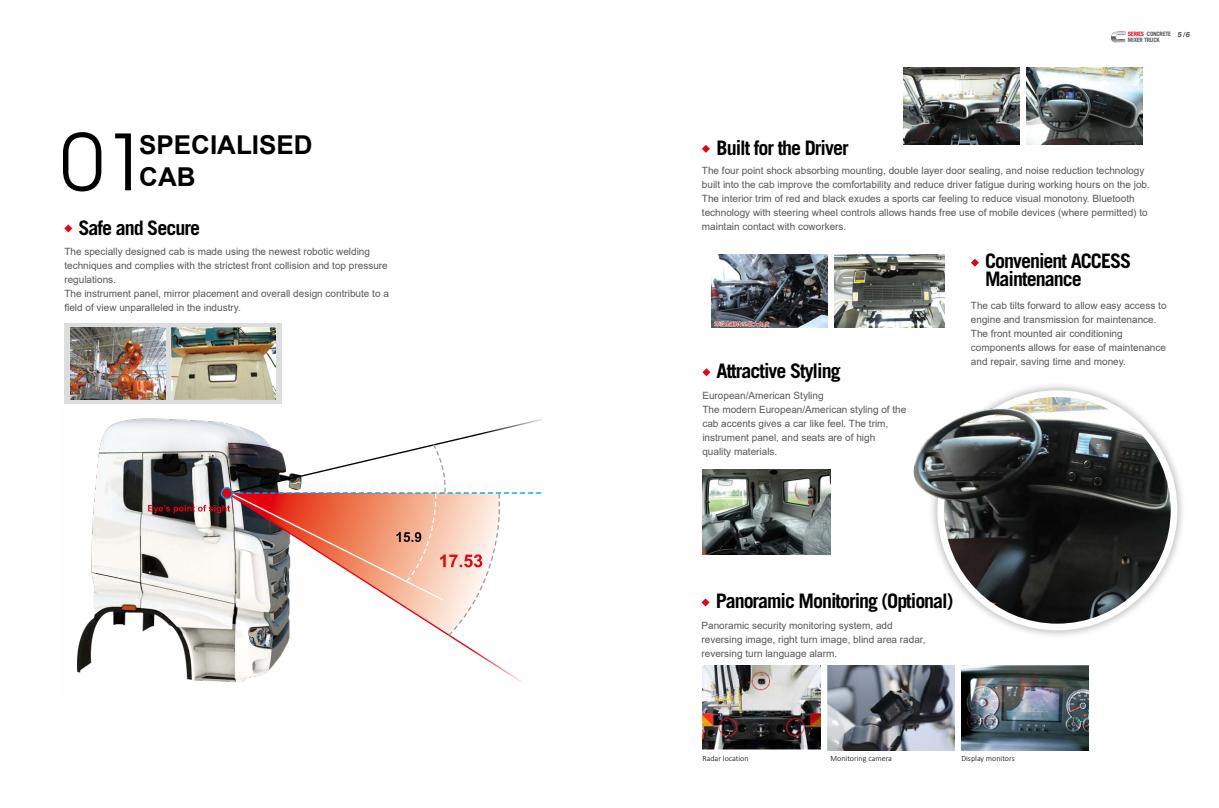
<style>
.page{position:relative;width:1219px;height:808px;background:#fff}
.page>*{position:absolute;margin:0;border:0;box-sizing:border-box;transform-origin:0 0}
.t1{font:700 26px/31.2px "Arial";color:#000}
.t2{font:700 20px/18px "Trade Gothic LT Std";letter-spacing:-.05em;color:#000}
.t3{font:10px/14px "Arial";color:#595757}
.t4{font:300 8px "Calibri";color:#000}
.t5{font:7px "Arial";color:#000}
.t6{font:700 6px/6px "Trade Gothic LT Std";letter-spacing:-.04em;color:#595757}
.s1{color:#e60012}
.s2{font-family:"Arial";font-weight:400;font-size:7px;color:#000}
</style>
<div class="page">
<svg style="left:1111px;top:31px;width:15px;height:11px"></svg>
<svg style="left:63px;top:132px;width:68px;height:59px"></svg>
<img style="left:77px;top:418px;width:152px;height:264px">
<svg style="left:229px;top:637px;width:294px;height:46px"></svg>
<svg style="left:148px;top:418px;width:395px;height:219px"></svg>
<div style="left:221px;top:488px;width:11px;height:11px;background:#e60012;border-radius:50%"></div>
<div style="left:221px;top:487px;width:12px;height:12px;border:1px solid #00a0e9;border-radius:50%"></div>
<svg style="left:64px;top:324px;width:218px;height:80px;background:#d2d3d2"></svg>
<img style="left:71px;top:328px;width:95px;height:71px">
<img style="left:172px;top:328px;width:104px;height:72px">
<img style="left:1026px;top:68px;width:116px;height:77px">
<img style="left:903px;top:68px;width:116px;height:77px">
<img style="left:835px;top:254px;width:110px;height:74px">
<div style="left:928px;top:381px;width:258px;height:258px;background:#000;opacity:.26"></div>
<img style="left:941px;top:394px;width:233px;height:233px;border-radius:117px">
<div style="left:937px;top:390px;width:240px;height:240px;border:7px solid #fff;border-radius:50%"></div>
<img style="left:913px;top:408px;width:148px;height:115px">
<img style="left:702px;top:469px;width:128px;height:85px">
<img style="left:711px;top:254px;width:116px;height:74px">
<svg style="left:702px;top:368px;width:8px;height:8px"></svg>
<svg style="left:971px;top:259px;width:8px;height:8px"></svg>
<svg style="left:702px;top:145px;width:8px;height:8px"></svg>
<svg style="left:64px;top:224px;width:8px;height:8px"></svg>
<img style="left:702px;top:666px;width:118px;height:84px">
<img style="left:827px;top:666px;width:127px;height:84px">
<img style="left:961px;top:666px;width:127px;height:84px">
<svg style="left:701px;top:598px;width:8px;height:8px"></svg>
<h1 class="t1" style="left:139px;top:130px;width:175px">SPECIALISED<br>CAB</h1>
<h2 class="t2" style="left:78px;top:218px;width:123px">Safe and Secure</h2>
<p class="t3" style="left:64px;top:244px;width:326px">The specially designed cab is made using the newest robotic welding techniques and complies with the strictest front collision and top pressure regulations.<br>The instrument panel, mirror placement and overall design contribute to a field of view unparalleled in the industry.</p>
<p class="t6" style="left:1128px;top:31px;width:60px"><span class="s1">SERIES</span> CONCRETE <span class="s2">5 /<br></span>MIXER TRUCK</p>
<p class="t5" style="left:1186px;top:29px;width:7px">6</p>
<h2 class="t2" style="left:717px;top:139px;width:134px">Built for the Driver</h2>
<p class="t3" style="left:702px;top:163px;width:449px">The four point shock absorbing mounting, double layer door sealing, and noise reduction technology built into the cab improve the comfortability and reduce driver fatigue during working hours on the job.<br>The interior trim of red and black exudes a sports car feeling to reduce visual monotony. Bluetooth technology with steering wheel controls allows hands free use of mobile devices (where permitted) to maintain contact with coworkers.</p>
<h2 class="t2" style="left:985px;top:252px;width:148px">Convenient ACCESS<br>Maintenance</h2>
<h2 class="t2" style="left:717px;top:361px;width:126px">Attractive Styling</h2>
<p class="t3" style="left:702px;top:388px;width:205px">European/American Styling<br>The modern European/American styling of the cab accents gives a car like feel. The trim, instrument panel, and seats are of high quality materials.</p>
<p class="t3" style="left:971px;top:299px;width:197px">The cab tilts forward to allow easy access to engine and transmission for maintenance.<br>The front mounted air conditioning components allows for ease of maintenance and repair, saving time and money.</p>
<h2 class="t2" style="left:716px;top:591px;width:239px">Panoramic Monitoring (Optional)</h2>
<p class="t3" style="left:701px;top:618px;width:226px">Panoramic security monitoring system, add reversing image, right turn image, blind area radar, reversing turn language alarm.</p>
<p class="t4" style="left:702px;top:754px;width:48px">Radar location</p>
<p class="t4" style="left:830px;top:754px;width:63px">Monitoring camera</p>
<p class="t4" style="left:961px;top:754px;width:55px">Display monitors</p>
</div>
